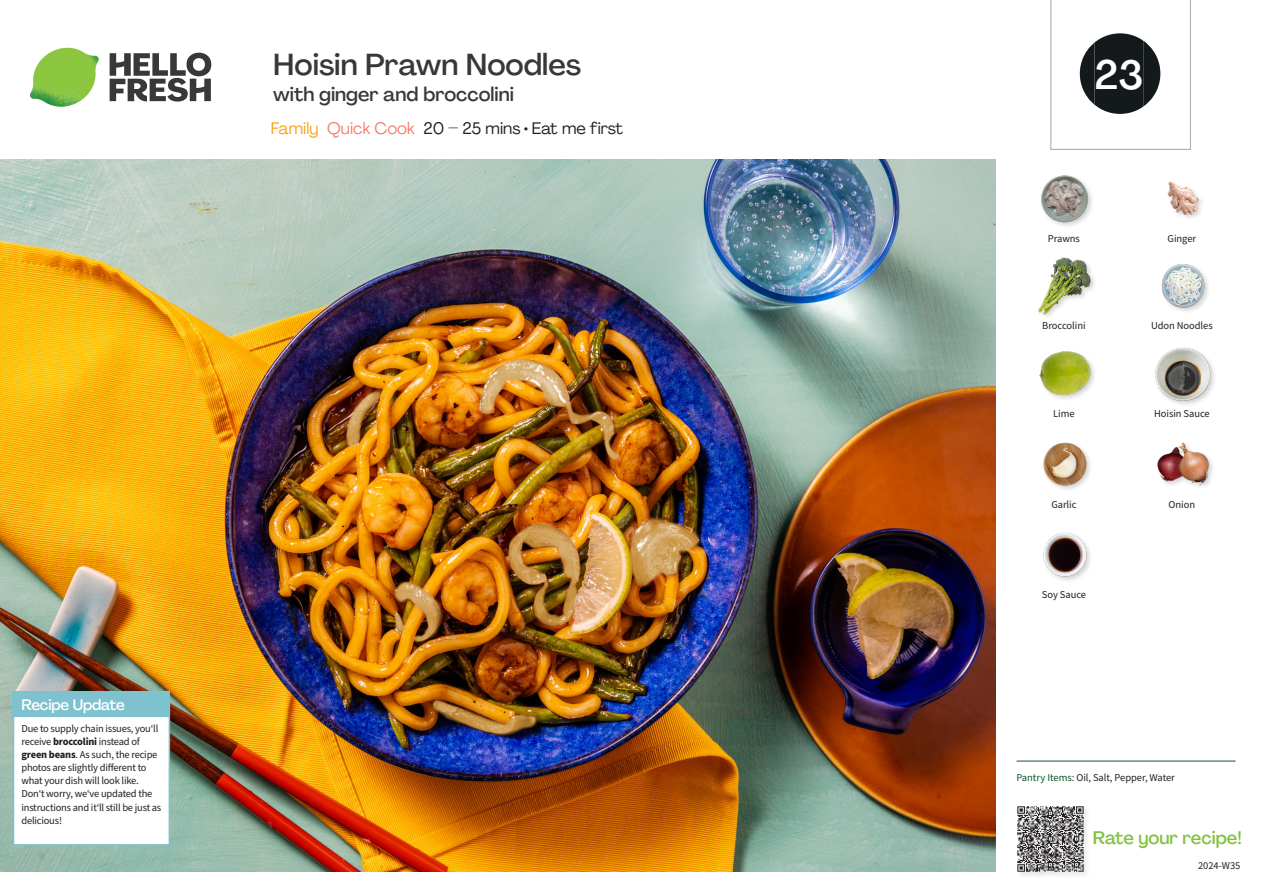
<style>
.page{position:relative;width:1263px;height:893px;background:#fff}
.page>*{position:absolute;margin:0;border:0;box-sizing:border-box;transform-origin:0 0}
._24_Recipe_Nr_Bag{font:500 40.5px "Agrandir";color:#fff}
._15_Titel_UK{font:500 30px "Agrandir";color:#383839}
._15_Titel_UK-2{font:500 19.5px "Agrandir";color:#383839}
.t1{font:500 18px "Agrandir";color:#81c340}
._02_Box_Type{font:16.5px "Agrandir";color:#231f20}
._15_Titel_Steps{font:500 15px "Agrandir";letter-spacing:-.01em;color:#fff}
._14_Allergene_Text_7pt{font:10.5px/13px "Source Sans Pro";letter-spacing:-.02em;color:#231f20}
._18_FRONT_ingredients_UK{font:10.5px "Source Sans Pro";letter-spacing:-.005em;color:#231f20}
.t2{font:10.5px "Source Sans Variable";letter-spacing:-.005em;color:#231f20}
.s1{color:#f9a21c}
.s2{color:#f4806e}
.s3{font-weight:700}
.s4{font-family:"Source Sans Pro";color:#0e572c}
</style>
<div class="page">
<svg style="left:110px;top:53px;width:101px;height:49px"></svg>
<img style="left:30px;top:48px;width:69px;height:59px">
<img style="left:0;top:159px;width:995px;height:713px">
<div style="left:13px;top:697px;width:157px;height:149px;background:#fff;border:2px solid #7fc2cf"></div>
<div style="left:13px;top:692px;width:157px;height:25px;background:#7fc2cf"></div>
<hr style="left:1016px;top:761px;width:219px;height:1px;background:#0e572c">
<div style="left:1017px;top:805px;width:74px;height:74px;background:#f9f9f9"></div>
<img style="left:1017px;top:806px;width:69px;height:69px">
<img style="left:1167px;top:181px;width:35px;height:37px">
<img style="left:1041px;top:175px;width:51px;height:51px">
<img style="left:1161px;top:264px;width:47px;height:47px">
<img style="left:1037px;top:257px;width:57px;height:57px">
<div style="left:1154px;top:346px;width:63px;height:62px;background:#231f20;opacity:.2"></div>
<img style="left:1154px;top:346px;width:58px;height:57px">
<img style="left:1039px;top:351px;width:55px;height:48px">
<img style="left:1157px;top:442px;width:55px;height:44px">
<img style="left:1043px;top:442px;width:48px;height:48px">
<img style="left:1043px;top:532px;width:48px;height:49px">
<svg style="left:1050px;top:0;width:141px;height:150px"></svg>
<p class="_15_Titel_UK" style="left:273px;top:46px;width:310px">Hoisin Prawn Noodles</p>
<p class="_15_Titel_UK-2" style="left:273px;top:82px;width:242px">with ginger and broccolini</p>
<p class="_02_Box_Type" style="left:271px;top:118px;width:354px"><span class="s1">Family</span> <span class="s2">Quick Cook</span> 20 – 25 mins • Eat me first</p>
<p class="_15_Titel_Steps" style="left:21px;top:695px;width:105px">Recipe Update</p>
<p class="_14_Allergene_Text_7pt" style="left:21px;top:722px;width:141px">Due to supply chain issues, you‘ll receive <span class="s3">broccolini</span> instead of <span class="s3">green beans</span>. As such, the recipe photos are slightly different to what your dish will look like.<br>Don‘t worry, we‘ve updated the instructions and it‘ll still be just as delicious!</p>
<p class="_24_Recipe_Nr_Bag" style="left:1094px;top:50px;width:50px">23</p>
<p class="_18_FRONT_ingredients_UK" style="left:1048px;top:231px;width:34px">Prawns</p>
<p class="_18_FRONT_ingredients_UK" style="left:1167px;top:231px;width:30px">Ginger</p>
<p class="_18_FRONT_ingredients_UK" style="left:1042px;top:319px;width:45px">Broccolini</p>
<p class="_18_FRONT_ingredients_UK" style="left:1151px;top:319px;width:63px">Udon Noodles</p>
<p class="_18_FRONT_ingredients_UK" style="left:1053px;top:407px;width:23px">Lime</p>
<p class="_18_FRONT_ingredients_UK" style="left:1154px;top:407px;width:57px">Hoisin Sauce</p>
<p class="_18_FRONT_ingredients_UK" style="left:1051px;top:498px;width:27px">Garlic</p>
<p class="_18_FRONT_ingredients_UK" style="left:1169px;top:498px;width:28px">Onion</p>
<p class="_18_FRONT_ingredients_UK" style="left:1042px;top:587px;width:46px">Soy Sauce</p>
<p class="t2" style="left:1016px;top:771px;width:160px"><span class="s4">Pantry Items:</span> Oil, Salt, Pepper, Water</p>
<h3 class="t1" style="left:1093px;top:827px;width:150px">Rate your recipe!</h3>
<p class="t2" style="left:1198px;top:859px;width:44px">2024-W35</p>
</div>
